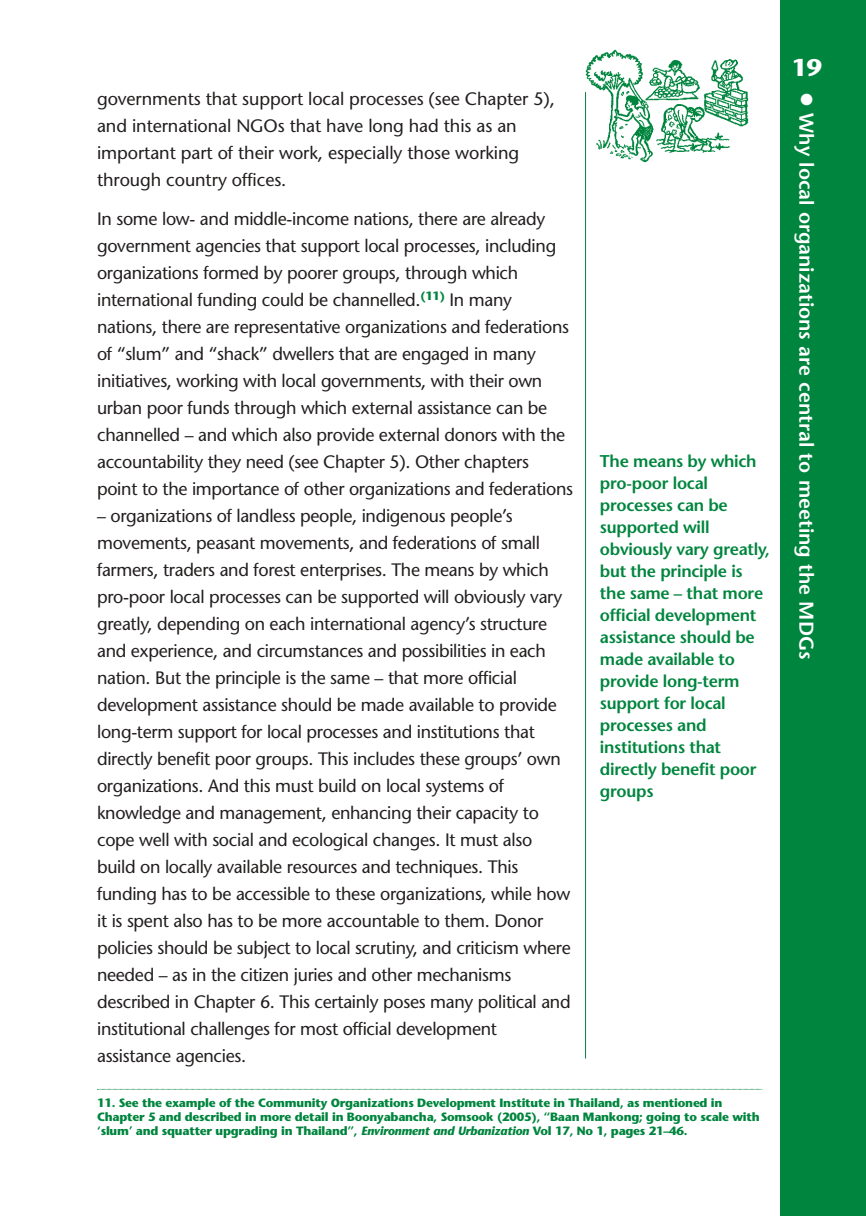
<style>
.page{position:relative;width:866px;height:1216px;background:#fff}
.page>*{position:absolute;margin:0;border:0;box-sizing:border-box;transform-origin:0 0}
.t1{font:700 24px "Stone Sans";color:#fff}
.t2{font:600 20px "Stone Sans";color:#fff}
.t3{font:18px/27px "Stone Sans";letter-spacing:-.015em;color:#231f1f}
.t4{font:600 17px/22px "Stone Sans";letter-spacing:-.015em;color:#00853e}
.t5{font:700 12px/14px "Stone Sans";letter-spacing:-.02em;color:#00853e}
.s1{font-style:italic}
</style>
<div class="page">
<svg style="left:97px;top:1089px;width:666px;height:1px"></svg>
<div style="left:780px;top:0;width:86px;height:1216px;background:#00853e"></div>
<hr style="left:585px;top:92px;width:1px;height:967px;background:#00853e">
<img style="left:585px;top:49px;width:164px;height:115px">
<p class="t3" style="left:97px;top:87px;width:459px">governments that support local processes (see Chapter 5), and international NGOs that have long had this as an important part of their work, especially those working through country offices.</p>
<p class="t3" style="left:97px;top:207px;width:477px">In some low- and middle-income nations, there are already government agencies that support local processes, including organizations formed by poorer groups, through which international funding could be channelled.<sup>(11)</sup> In many nations, there are representative organizations and federations of “slum” and “shack” dwellers that are engaged in many initiatives, working with local governments, with their own urban poor funds through which external assistance can be channelled – and which also provide external donors with the accountability they need (see Chapter 5). Other chapters point to the importance of other organizations and federations</p>
<p class="t3" style="left:97px;top:504px;width:475px">– organizations of landless people, indigenous people’s movements, peasant movements, and federations of small farmers, traders and forest enterprises. The means by which pro-poor local processes can be supported will obviously vary greatly, depending on each international agency’s structure and experience, and circumstances and possibilities in each nation. But the principle is the same – that more official development assistance should be made available to provide long-term support for local processes and institutions that directly benefit poor groups. This includes these groups’ own organizations. And this must build on local systems of knowledge and management, enhancing their capacity to cope well with social and ecological changes. It must also build on locally available resources and techniques. This funding has to be accessible to these organizations, while how it is spent also has to be more accountable to them. Donor policies should be subject to local scrutiny, and criticism where needed – as in the citizen juries and other mechanisms described in Chapter 6. This certainly poses many political and institutional challenges for most official development assistance agencies.</p>
<p class="t4" style="left:600px;top:452px;width:172px">The means by which pro-poor local processes can be supported will obviously vary greatly, but the principle is the same – that more official development assistance should be made available to provide long-term support for local processes and institutions that directly benefit poor groups</p>
<p class="t5" style="left:97px;top:1097px;width:664px">11. See the example of the Community Organizations Development Institute in Thailand, as mentioned in<br>Chapter 5 and described in more detail in Boonyabancha, Somsook (2005), “Baan Mankong; going to scale with ‘slum’ and squatter upgrading in Thailand”, <span class="s1">Environment and Urbanization</span> Vol 17, No 1, pages 21–46.</p>
<p class="t1" style="left:792px;top:58px;width:32px">19</p>
<p class="t2" style="left:814px;top:113px;width:548px;rotate:90deg">Why local organizations are central to meeting the MDGs</p>
</div>
